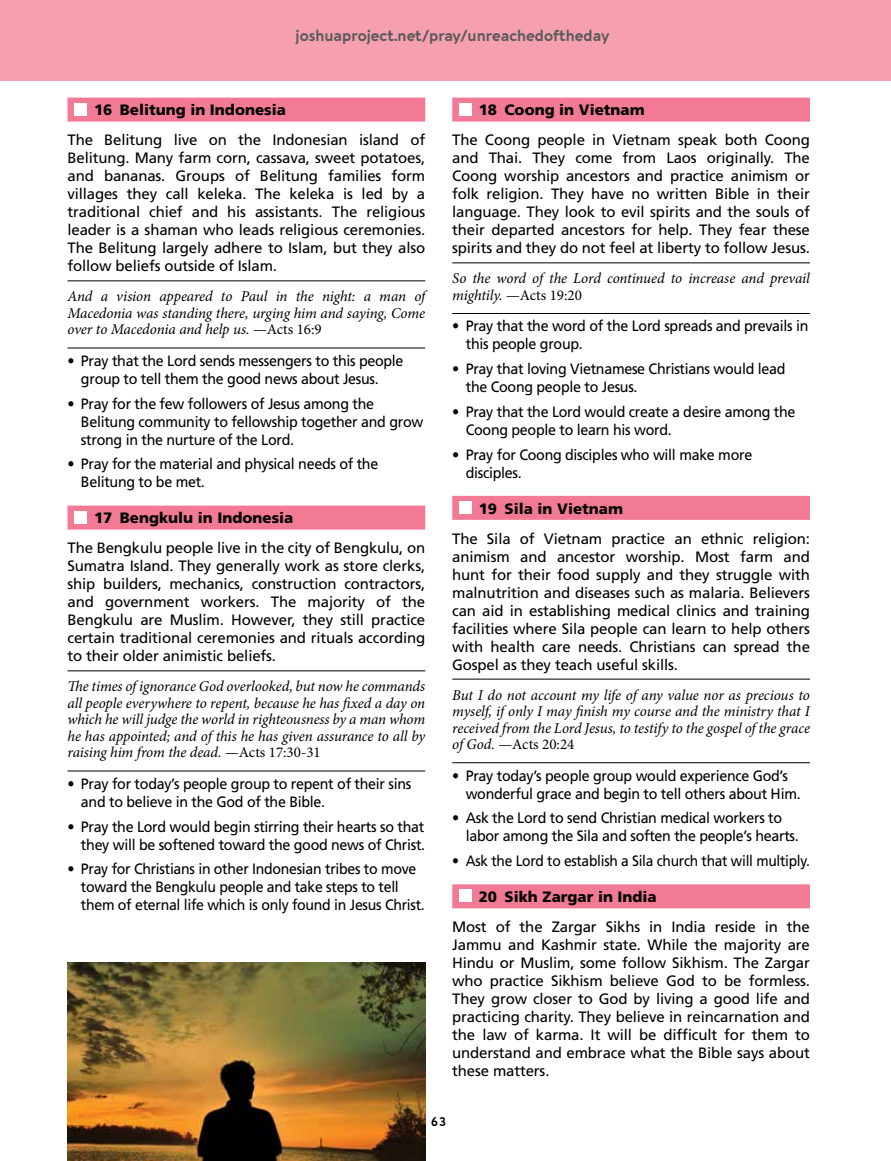
<style>
.page{position:relative;width:891px;height:1161px;background:#fff}
.page>*{position:absolute;margin:0;border:0;box-sizing:border-box;transform-origin:0 0}
.t1{font:15px/18px "Frutiger LT Std";letter-spacing:-.02em;color:#000;text-align:justify}
.t2{font:15px/18px "Frutiger LT Std";letter-spacing:-.02em;color:#000;scale:.95 1}
.t3{font:italic 15px/16.5px "Minion Pro";letter-spacing:-.01em;color:#000;text-align:justify}
.t4{font:15px/18px "Frutiger LT Std";letter-spacing:-.02em;color:#000;scale:.94 1}
.t5{font:900 15px "Frutiger LT Std";color:#000}
.t6{font:15px "Frutiger LT Std";letter-spacing:-.02em;color:#000;scale:.92 1}
.t7{font:700 15px "Aquawax Pro";color:#58595b}
.t8{font:700 12px "Aquawax Pro";color:#000}
.s1{font-style:normal}
</style>
<div class="page">
<div style="left:68px;top:98px;width:357px;height:24px;background:#f27a95"></div>
<hr style="left:68px;top:281px;width:357px;height:1px;background:#000">
<hr style="left:68px;top:348px;width:357px;height:1px;background:#000">
<div style="left:68px;top:506px;width:357px;height:24px;background:#f27a95"></div>
<hr style="left:68px;top:671px;width:357px;height:1px;background:#000">
<hr style="left:68px;top:771px;width:357px;height:1px;background:#000">
<div style="left:74px;top:103px;width:13px;height:12px;background:#fff"></div>
<div style="left:74px;top:511px;width:13px;height:12px;background:#fff"></div>
<div style="left:452px;top:98px;width:358px;height:24px;background:#f27a95"></div>
<hr style="left:452px;top:263px;width:358px;height:1px;background:#000">
<hr style="left:452px;top:313px;width:358px;height:1px;background:#000">
<div style="left:452px;top:496px;width:358px;height:24px;background:#f27a95"></div>
<hr style="left:452px;top:679px;width:358px;height:1px;background:#000">
<hr style="left:452px;top:762px;width:358px;height:1px;background:#000">
<div style="left:452px;top:884px;width:358px;height:24px;background:#f27a95"></div>
<div style="left:459px;top:103px;width:12px;height:12px;background:#fff"></div>
<div style="left:459px;top:501px;width:12px;height:13px;background:#fff"></div>
<div style="left:459px;top:890px;width:12px;height:12px;background:#fff"></div>
<div style="left:0;top:0;width:891px;height:81px;background:#f6a0af"></div>
<img style="left:68px;top:962px;width:357px;height:199px">
<p class="t7" style="left:296px;top:24px;width:315px">joshuaproject.net/pray/unreachedoftheday</p>
<p class="t5" style="left:94px;top:101px;width:193px">16 Belitung in Indonesia</p>
<p class="t1" style="left:67px;top:131px;width:359px">The Belitung live on the Indonesian island of Belitung. Many farm corn, cassava, sweet potatoes, and bananas. Groups of Belitung families form villages they call keleka. The keleka is led by a traditional chief and his assistants. The religious leader is a shaman who leads religious ceremonies.<br>The Belitung largely adhere to Islam, but they also follow beliefs outside of Islam.</p>
<p class="t3" style="left:67px;top:288px;width:359px">And a vision appeared to Paul in the night: a man of Macedonia was standing there, urging him and saying, Come over to Macedonia and help us. <span class="s1">—Acts 16:9</span></p>
<p class="t2" style="left:81px;top:352px;width:341px;text-indent:-13px">• Pray that the Lord sends messengers to this people group to tell them the good news about Jesus.</p>
<p class="t2" style="left:81px;top:394px;width:362px;text-indent:-13px">• Pray for the few followers of Jesus among the<br>Belitung community to fellowship together and grow strong in the nurture of the Lord.</p>
<p class="t2" style="left:81px;top:455px;width:314px;text-indent:-13px">• Pray for the material and physical needs of the<br>Belitung to be met.</p>
<p class="t5" style="left:94px;top:509px;width:201px">17 Bengkulu in Indonesia</p>
<p class="t1" style="left:67px;top:539px;width:359px">The Bengkulu people live in the city of Bengkulu, on Sumatra Island. They generally work as store clerks, ship builders, mechanics, construction contractors, and government workers. The majority of the Bengkulu are Muslim. However, they still practice certain traditional ceremonies and rituals according to their older animistic beliefs.</p>
<p class="t3" style="left:67px;top:678px;width:359px">The times of ignorance God overlooked, but now he commands all people everywhere to repent, because he has fixed a day on which he will judge the world in righteousness by a man whom he has appointed; and of this he has given assurance to all by raising him from the dead. <span class="s1">—Acts 17:30-31</span></p>
<p class="t2" style="left:81px;top:775px;width:349px;text-indent:-13px">• Pray for today’s people group to repent of their sins and to believe in the God of the Bible.</p>
<p class="t2" style="left:68px;top:817px;width:378px;text-align:right">• Pray the Lord would begin stirring their hearts so that they will be softened toward the good news of Christ.</p>
<p class="t4" style="left:81px;top:860px;width:367px;text-indent:-13px">• Pray for Christians in other Indonesian tribes to move toward the Bengkulu people and take steps to tell them of eternal life which is only found in Jesus Christ.</p>
<p class="t5" style="left:479px;top:101px;width:167px">18 Coong in Vietnam</p>
<p class="t1" style="left:452px;top:131px;width:359px">The Coong people in Vietnam speak both Coong and Thai. They come from Laos originally. The Coong worship ancestors and practice animism or folk religion. They have no written Bible in their language. They look to evil spirits and the souls of their departed ancestors for help. They fear these spirits and they do not feel at liberty to follow Jesus.</p>
<p class="t3" style="left:452px;top:270px;width:359px">So the word of the Lord continued to increase and prevail mightily. <span class="s1">—Acts 19:20</span></p>
<p class="t2" style="left:466px;top:317px;width:362px;text-indent:-13px">• Pray that the word of the Lord spreads and prevails in this people group.</p>
<p class="t2" style="left:466px;top:360px;width:338px;text-indent:-13px">• Pray that loving Vietnamese Christians would lead the Coong people to Jesus.</p>
<p class="t2" style="left:466px;top:403px;width:349px;text-indent:-13px">• Pray that the Lord would create a desire among the<br>Coong people to learn his word.</p>
<p class="t2" style="left:466px;top:445px;width:303px;text-indent:-13px">• Pray for Coong disciples who will make more disciples.</p>
<p class="t5" style="left:479px;top:499px;width:146px">19 Sila in Vietnam</p>
<p class="t1" style="left:452px;top:529px;width:359px">The Sila of Vietnam practice an ethnic religion: animism and ancestor worship. Most farm and hunt for their food supply and they struggle with malnutrition and diseases such as malaria. Believers can aid in establishing medical clinics and training facilities where Sila people can learn to help others with health care needs. Christians can spread the Gospel as they teach useful skills.</p>
<p class="t3" style="left:452px;top:686px;width:359px">But I do not account my life of any value nor as precious to myself, if only I may finish my course and the ministry that I received from the Lord Jesus, to testify to the gospel of the grace of God. <span class="s1">—Acts 20:24</span></p>
<p class="t2" style="left:466px;top:766px;width:354px;text-indent:-13px">• Pray today’s people group would experience God’s wonderful grace and begin to tell others about Him.</p>
<p class="t2" style="left:466px;top:809px;width:352px;text-indent:-13px">• Ask the Lord to send Christian medical workers to labor among the Sila and soften the people’s hearts.</p>
<p class="t6" style="left:452px;top:852px;width:390px">• Ask the Lord to establish a Sila church that will multiply.</p>
<p class="t5" style="left:479px;top:888px;width:180px">20 Sikh Zargar in India</p>
<p class="t1" style="left:452px;top:918px;width:359px">Most of the Zargar Sikhs in India reside in the Jammu and Kashmir state. While the majority are Hindu or Muslim, some follow Sikhism. The Zargar who practice Sikhism believe God to be formless.<br>They grow closer to God by living a good life and practicing charity. They believe in reincarnation and the law of karma. It will be difficult for them to understand and embrace what the Bible says about these matters.</p>
<p class="t8" style="left:431px;top:1113px;width:16px">63</p>
</div>
